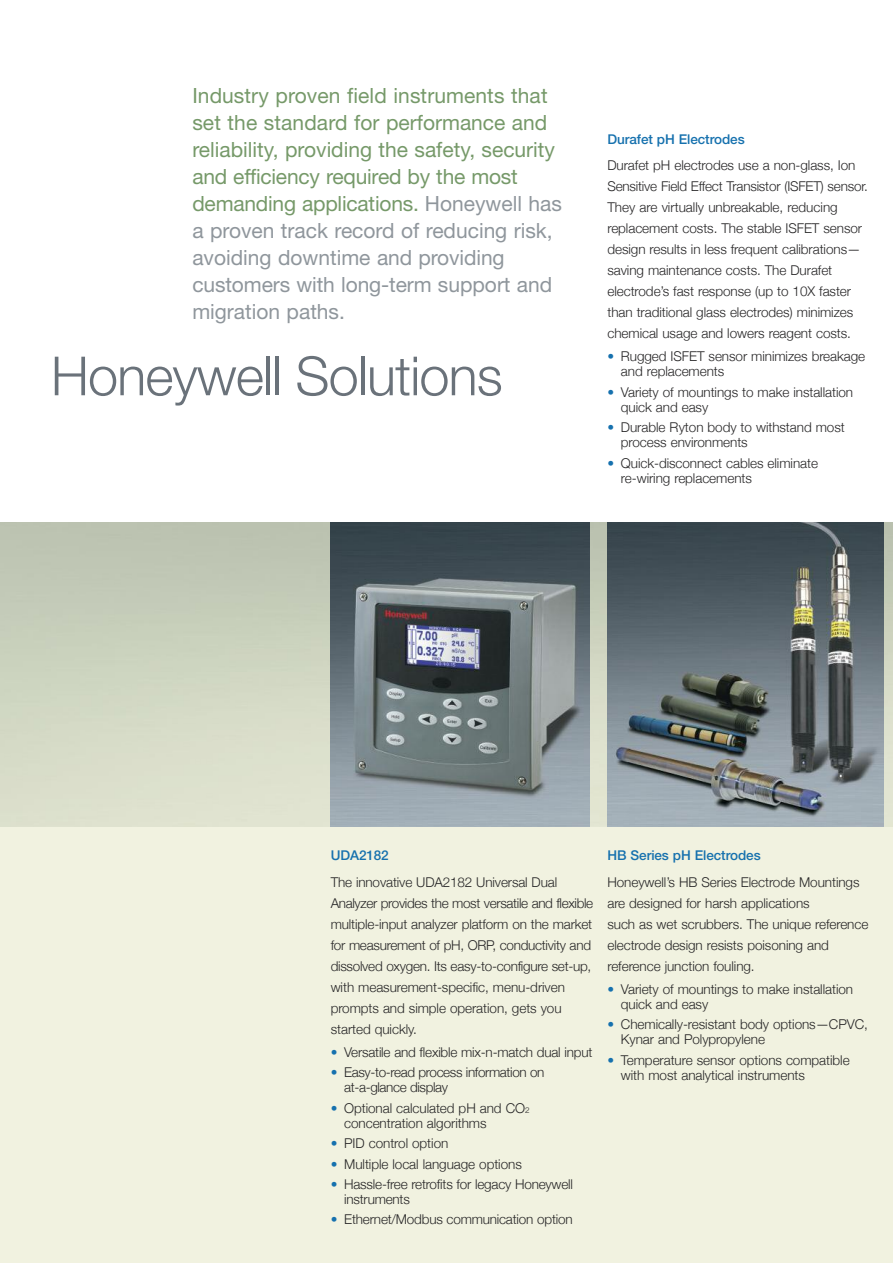
<style>
.page{position:relative;width:893px;height:1263px;background:#fff}
.page>*{position:absolute;margin:0;border:0;box-sizing:border-box;transform-origin:0 0}
.t1{font:300 54px "Helvetica Neue";letter-spacing:-.015em;color:#6a727a}
.t2{font:21px/27px "Helvetica Neue";color:#769969}
.t3{font:300 13.5px/21px "Helvetica Neue";letter-spacing:-.005em;color:#272627}
.t4{font:300 13.5px/15px "Helvetica Neue";letter-spacing:-.025em;color:#272627}
.t5{font:500 13.5px "Helvetica Neue";letter-spacing:-.005em;color:#1671ae}
.s1{color:#8f969c}
.s2{color:#1671ae}
.s3{font-size:8.1px}
</style>
<div class="page">
<div style="left:0;top:522px;width:893px;height:741px;background:#f1f2e0"></div>
<img style="left:0;top:522px;width:893px;height:305px">
<img style="left:607px;top:522px;width:277px;height:305px">
<img style="left:331px;top:522px;width:258px;height:305px">
<p class="t2" style="left:192px;top:84px;width:371px">Industry proven field instruments that set the standard for performance and reliability, providing the safety, security and efficiency required by the most demanding applications. <span class="s1">Honeywell has a proven track record of reducing risk, avoiding downtime and providing customers with long-term support and migration paths.</span></p>
<h1 class="t1" style="left:51px;top:357px;width:453px">Honeywell Solutions</h1>
<p class="t5" style="left:607px;top:134px;width:139px">Durafet pH Electrodes</p>
<p class="t3" style="left:607px;top:155px;width:262px">Durafet pH electrodes use a non-glass, Ion Sensitive Field Effect Transistor (ISFET) sensor.<br>They are virtually unbreakable, reducing replacement costs. The stable ISFET sensor design results in less frequent calibrations— saving maintenance costs. The Durafet electrode’s fast response (up to 10X faster than traditional glass electrodes) minimizes chemical usage and lowers reagent costs.</p>
<p class="t3" style="left:621px;top:349px;width:246px;line-height:15px;text-indent:-13px"><span class="s2">•</span> Rugged ISFET sensor minimizes breakage and replacements</p>
<p class="t3" style="left:621px;top:384px;width:234px;line-height:15px;text-indent:-14px"><span class="s2">•</span> Variety of mountings to make installation quick and easy</p>
<p class="t3" style="left:621px;top:420px;width:225px;line-height:15px;text-indent:-14px"><span class="s2">•</span> Durable Ryton body to withstand most process environments</p>
<p class="t3" style="left:621px;top:455px;width:199px;line-height:15px;text-indent:-13px"><span class="s2">•</span> Quick-disconnect cables eliminate re-wiring replacements</p>
<p class="t5" style="left:331px;top:851px;width:60px">UDA2182</p>
<p class="t3" style="left:331px;top:871px;width:264px">The innovative UDA2182 Universal Dual Analyzer provides the most versatile and flexible multiple-input analyzer platform on the market for measurement of pH, ORP, conductivity and dissolved oxygen. Its easy-to-configure set-up, with measurement-specific, menu-driven prompts and simple operation, gets you started quickly.</p>
<p class="t3" style="left:331px;top:1041px;width:263px"><span class="s2">•</span> Versatile and flexible mix-n-match dual input</p>
<p class="t4" style="left:344px;top:1065px;width:202px;text-indent:-13px"><span class="s2">•</span> Easy-to-read process information on at-a-glance display</p>
<p class="t3" style="left:344px;top:1100px;width:187px;line-height:15px;text-indent:-14px"><span class="s2">•</span> Optional calculated pH and CO<span class="s3">2 </span>concentration algorithms</p>
<p class="t3" style="left:331px;top:1132px;width:119px"><span class="s2">•</span> PID control option</p>
<p class="t3" style="left:331px;top:1153px;width:193px"><span class="s2">•</span> Multiple local language options</p>
<p class="t3" style="left:344px;top:1176px;width:230px;line-height:15px;text-indent:-13px"><span class="s2">•</span> Hassle-free retrofits for legacy Honeywell instruments</p>
<p class="t3" style="left:331px;top:1209px;width:243px"><span class="s2">•</span> Ethernet/Modbus communication option</p>
<p class="t5" style="left:607px;top:851px;width:155px">HB Series pH Electrodes</p>
<p class="t3" style="left:607px;top:871px;width:263px">Honeywell’s HB Series Electrode Mountings are designed for harsh applications<br>such as wet scrubbers. The unique reference electrode design resists poisoning and reference junction fouling.</p>
<p class="t3" style="left:621px;top:981px;width:234px;line-height:15px;text-indent:-13px"><span class="s2">•</span> Variety of mountings to make installation quick and easy</p>
<p class="t3" style="left:621px;top:1017px;width:249px;line-height:15px;text-indent:-14px"><span class="s2">•</span> Chemically-resistant body options—CPVC,<br>Kynar and Polypropylene</p>
<p class="t3" style="left:621px;top:1052px;width:230px;line-height:15px;text-indent:-13px"><span class="s2">•</span> Temperature sensor options compatible with most analytical instruments</p>
</div>
